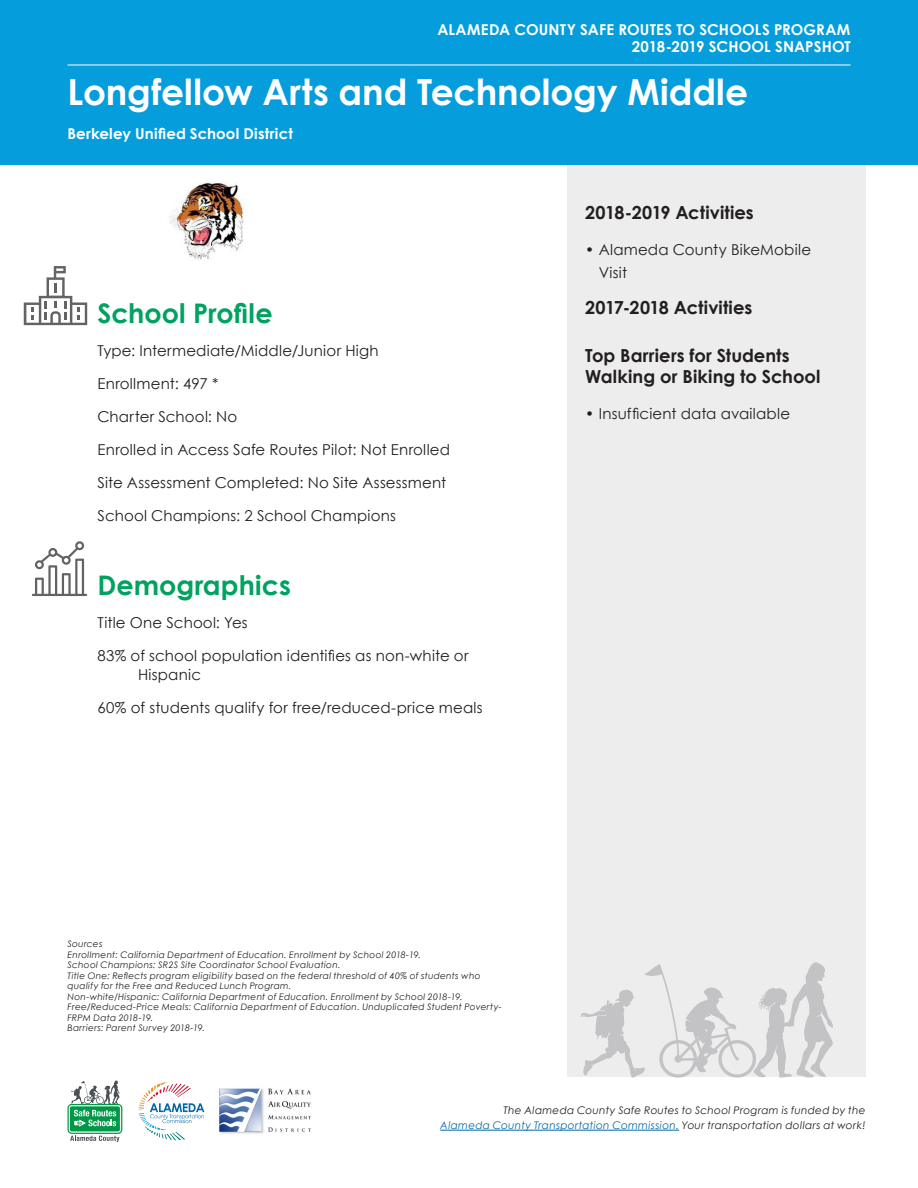
<style>
.page{position:relative;width:918px;height:1188px;background:#fff}
.page>*{position:absolute;margin:0;border:0;box-sizing:border-box;transform-origin:0 0}
.t1{font:700 36px "Century Gothic";letter-spacing:-.005em;color:#fff}
.t2{font:700 27px "Century Gothic";color:#00a261}
.t3{font:700 18px/21px "Century Gothic";letter-spacing:.005em;color:#231f20}
.t4{font:15px/19.5px "Century Gothic";letter-spacing:.01em;color:#231f20}
.t5{font:700 15px/16.5px "Century Gothic";letter-spacing:.01em;color:#fff;text-align:right}
.t6{font:italic 10.5px/15px "Century Gothic";letter-spacing:.025em;color:#231f20;text-align:right}
.t7{font:italic 9px/10.5px "Century Gothic";letter-spacing:.03em;color:#231f20}
.s1{color:#0068a9}
</style>
<div class="page">
<div style="left:567px;top:140px;width:299px;height:937px;background:#ededee"></div>
<div style="left:0;top:0;width:918px;height:164px;background:#069ddc"></div>
<hr style="left:440px;top:1130px;width:239px;height:1px;background:#0068a9">
<svg style="left:139px;top:1082px;width:65px;height:58px"></svg>
<img style="left:219px;top:1088px;width:92px;height:46px">
<svg style="left:68px;top:1080px;width:54px;height:62px"></svg>
<svg style="left:580px;top:962px;width:253px;height:116px"></svg>
<hr style="left:68px;top:65px;width:782px;height:1px;background:#fff">
<svg style="left:24px;top:266px;width:63px;height:59px"></svg>
<svg style="left:32px;top:541px;width:55px;height:55px"></svg>
<img style="left:169px;top:181px;width:75px;height:79px">
<h3 class="t5" style="left:437px;top:21px;width:415px">ALAMEDA COUNTY SAFE ROUTES TO SCHOOLS PROGRAM<br>2018-2019 SCHOOL SNAPSHOT</h3>
<h1 class="t1" style="left:68px;top:64px;width:682px">Longfellow Arts and Technology Middle</h1>
<h3 class="t5" style="left:68px;top:125px;width:227px">Berkeley Unified School District</h3>
<h2 class="t2" style="left:98px;top:292px;width:177px">School Profile</h2>
<h3 class="t4" style="left:98px;top:340px;width:283px">Type: Intermediate/Middle/Junior High</h3>
<h3 class="t4" style="left:98px;top:373px;width:122px">Enrollment: 497 *</h3>
<h3 class="t4" style="left:98px;top:406px;width:141px">Charter School: No</h3>
<h3 class="t4" style="left:98px;top:439px;width:354px">Enrolled in Access Safe Routes Pilot: Not Enrolled</h3>
<h3 class="t4" style="left:98px;top:472px;width:350px">Site Assessment Completed: No Site Assessment</h3>
<h3 class="t4" style="left:98px;top:505px;width:300px">School Champions: 2 School Champions</h3>
<h2 class="t2" style="left:98px;top:565px;width:195px">Demographics</h2>
<h3 class="t4" style="left:98px;top:612px;width:152px">Title One School: Yes</h3>
<h3 class="t4" style="left:138px;top:645px;width:332px;text-indent:-40px">83% of school population identifies as non-white or<br>Hispanic</h3>
<h3 class="t4" style="left:98px;top:698px;width:387px">60% of students qualify for free/reduced-price meals</h3>
<h3 class="t3" style="left:585px;top:202px;width:170px">2018-2019 Activities</h3>
<h3 class="t4" style="left:599px;top:239px;width:214px;line-height:22.5px;text-indent:-14px">• Alameda County BikeMobile<br>Visit</h3>
<h3 class="t3" style="left:585px;top:296px;width:169px">2017-2018 Activities</h3>
<h3 class="t3" style="left:585px;top:344px;width:237px">Top Barriers for Students<br>Walking or Biking to School</h3>
<h3 class="t4" style="left:585px;top:404px;width:206px">• Insufficient data available</h3>
<p class="t7" style="left:68px;top:939px;width:436px">Sources<br>Enrollment: California Department of Education. Enrollment by School 2018-19.<br>School Champions: SR2S Site Coordinator School Evaluation.<br>Title One: Reflects program eligibility based on the federal threshold of 40% of students who qualify for the Free and Reduced Lunch Program.<br>Non-white/Hispanic: California Department of Education. Enrollment by School 2018-19.<br>Free/Reduced-Price Meals: California Department of Education. Unduplicated Student Poverty-FRPM Data 2018-19.<br>Barriers: Parent Survey 2018-19.</p>
<p class="t6" style="left:440px;top:1103px;width:427px">The Alameda County Safe Routes to School Program is funded by the<br><span class="s1">Alameda County Transportation Commission.</span> Your transportation dollars at work!</p>
</div>
